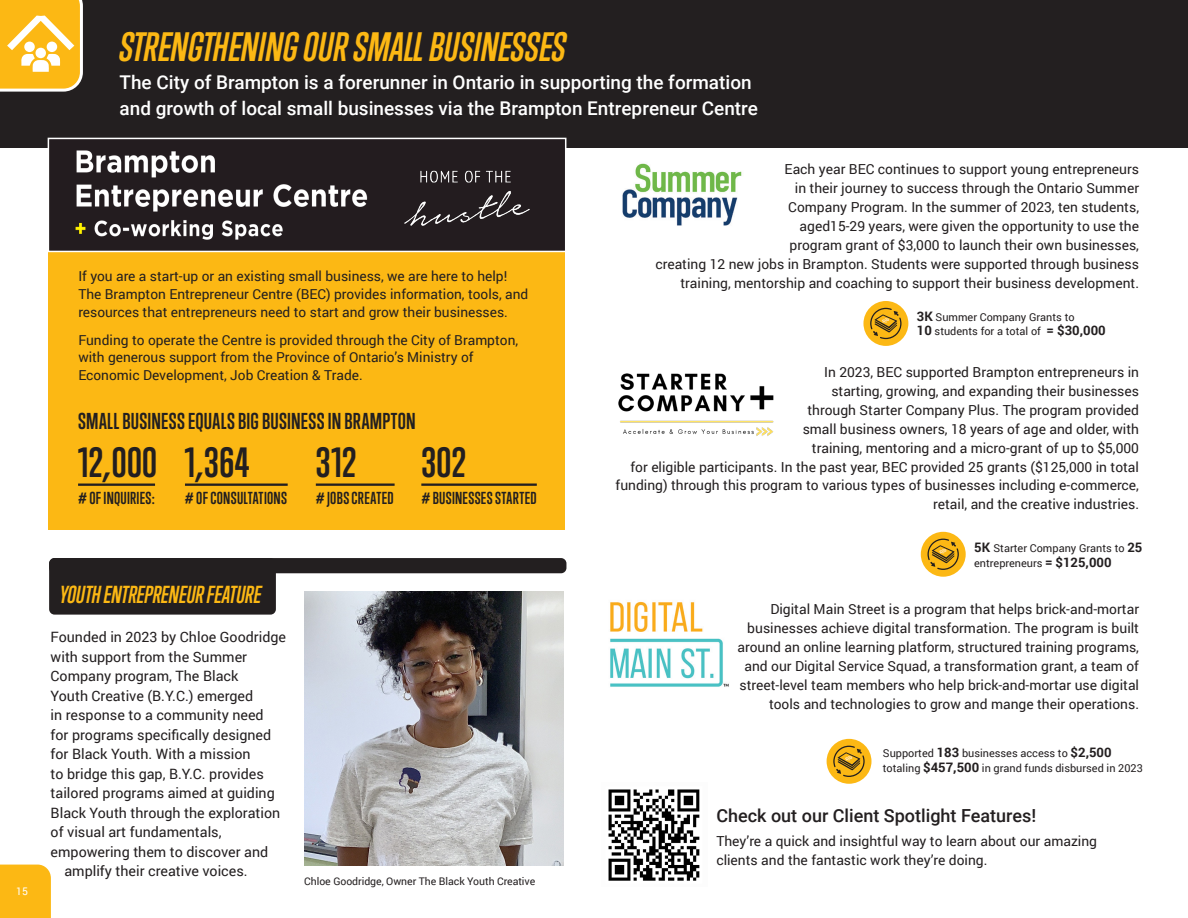
<style>
.page{position:relative;width:1188px;height:918px;background:#fff}
.page>*{position:absolute;margin:0;border:0;box-sizing:border-box;transform-origin:0 0}
.Body{font:700 38.55px "Trump Gothic Pro";letter-spacing:.01em;color:#231f20}
.t1{font:italic 700 37.5px "Trump Gothic Pro";letter-spacing:.005em;color:#fcb814}
.SUB-TRUM{font:italic 700 22.5px "Trump Gothic Pro";color:#fcb814}
.Quote_to_the_right{font:700 21px "Trump Gothic Pro";letter-spacing:.01em;color:#231f20}
.Body-2{font:500 18.9px/26px "Roboto";color:#fff}
.Body-3{font:500 18px "Roboto";color:#231f20}
.Body-4{font:700 15.9px "Trump Gothic Pro";letter-spacing:.015em;color:#231f20}
.Body-5{font:14.25px "Roboto";color:#231f20}
.Body-6{font:13.8px/18.9px "Roboto";color:#231f20;text-align:right}
.Body-7{font:13.65px/17.9px "Roboto";color:#231f20}
.Body-8{font:10.95px/14.5px "Roboto";color:#231f20}
.t2{font:10.5px "Roboto";letter-spacing:-.005em;color:#231f20}
.t3{font:10.5px "Roboto";color:#fff}
.s1{font-weight:700;font-size:13.05px}
</style>
<div class="page">
<div style="left:49px;top:558px;width:227px;height:57px;background:#231f20;border-radius:5px"></div>
<div style="left:0;top:0;width:1188px;height:147px;background:#231f20"></div>
<div style="left:863px;top:301px;width:45px;height:45px;background:#fcb814;border-radius:50%"></div>
<svg style="left:870px;top:308px;width:32px;height:31px"></svg>
<img style="left:304px;top:591px;width:260px;height:274px">
<div style="left:49px;top:558px;width:517px;height:15px;background:#231f20;border-radius:5px"></div>
<div style="left:0;top:865px;width:51px;height:53px;background:#fcb814"></div>
<svg style="left:0;top:0;width:83px;height:92px;background:#f8c343"></svg>
<div style="left:24px;top:42px;width:11px;height:10px;background:#fff;border-radius:50%"></div>
<div style="left:47px;top:42px;width:10px;height:10px;background:#fff;border-radius:50%"></div>
<div style="left:36px;top:48px;width:10px;height:10px;background:#fff;border-radius:50%"></div>
<img style="left:610px;top:601px;width:119px;height:86px">
<img style="left:618px;top:373px;width:156px;height:63px">
<img style="left:622px;top:163px;width:120px;height:63px">
<div style="left:921px;top:532px;width:45px;height:45px;background:#fcb814;border-radius:50%"></div>
<svg style="left:928px;top:539px;width:31px;height:31px"></svg>
<div style="left:827px;top:739px;width:45px;height:45px;background:#fcb814;border-radius:50%"></div>
<svg style="left:833px;top:746px;width:32px;height:31px"></svg>
<div style="left:49px;top:241px;width:516px;height:289px;background:#fcb814"></div>
<div style="left:48px;top:138px;width:518px;height:113px;background:#231c1f"></div>
<img style="left:75px;top:150px;width:293px;height:90px">
<div style="left:48px;top:138px;width:518px;height:114px;border:2px solid #fff"></div>
<img style="left:404px;top:170px;width:126px;height:56px">
<hr style="left:78px;top:484px;width:77px;height:2px;background:#231f20">
<hr style="left:185px;top:484px;width:103px;height:2px;background:#231f20">
<hr style="left:316px;top:484px;width:79px;height:2px;background:#231f20">
<hr style="left:421px;top:484px;width:116px;height:2px;background:#231f20">
<img style="left:608px;top:789px;width:92px;height:92px">
<p class="t3" style="left:16px;top:884px;width:13px">15</p>
<h2 class="t1" style="left:120px;top:24px;width:448px">STRENGTHENING OUR SMALL BUSINESSES</h2>
<p class="Body-2" style="left:120px;top:68px;width:640px">The City of Brampton is a forerunner in Ontario in supporting the formation and growth of local small businesses via the Brampton Entrepreneur Centre</p>
<p class="Body-7" style="left:78px;top:267px;width:451px">If you are a start-up or an existing small business, we are here to help!<br>The Brampton Entrepreneur Centre (BEC) provides information, tools, and resources that entrepreneurs need to start and grow their businesses.</p>
<p class="Body-7" style="left:78px;top:330px;width:441px">Funding to operate the Centre is provided through the City of Brampton, with generous support from the Province of Ontario’s Ministry of<br>Economic Development, Job Creation &amp; Trade.</p>
<p class="Quote_to_the_right" style="left:78px;top:408px;width:339px">SMALL BUSINESS EQUALS BIG BUSINESS IN BRAMPTON</p>
<p class="Body" style="left:78px;top:439px;width:81px">12,000</p>
<p class="Body-4" style="left:78px;top:489px;width:78px"># OF INQUIRIES:</p>
<p class="Body" style="left:185px;top:439px;width:66px">1,364</p>
<p class="Body-4" style="left:185px;top:489px;width:104px"># OF CONSULTATIONS</p>
<p class="Body" style="left:316px;top:439px;width:42px">312</p>
<p class="Body-4" style="left:316px;top:489px;width:79px"># JOBS CREATED</p>
<p class="Body" style="left:421px;top:439px;width:46px">302</p>
<p class="Body-4" style="left:421px;top:489px;width:117px"># BUSINESSES STARTED</p>
<p class="SUB-TRUM" style="left:60px;top:581px;width:203px">YOUTH ENTREPRENEUR FEATURE</p>
<p class="Body-5" style="left:51px;top:627px;width:237px">Founded in 2023 by Chloe Goodridge</p>
<p class="Body-5" style="left:51px;top:646px;width:198px">with support from the Summer</p>
<p class="Body-5" style="left:51px;top:666px;width:189px">Company program, The Black</p>
<p class="Body-5" style="left:51px;top:685px;width:204px">Youth Creative (B.Y.C.) emerged</p>
<p class="Body-5" style="left:51px;top:705px;width:215px">in response to a community need</p>
<p class="Body-5" style="left:51px;top:724px;width:222px">for programs specifically designed</p>
<p class="Body-5" style="left:51px;top:744px;width:202px">for Black Youth. With a mission</p>
<p class="Body-5" style="left:51px;top:763px;width:215px">to bridge this gap, B.Y.C. provides</p>
<p class="Body-5" style="left:51px;top:783px;width:226px">tailored programs aimed at guiding</p>
<p class="Body-5" style="left:51px;top:802px;width:231px">Black Youth through the exploration</p>
<p class="Body-5" style="left:51px;top:822px;width:172px">of visual art fundamentals,</p>
<p class="Body-5" style="left:51px;top:841px;width:219px">empowering them to discover and</p>
<p class="Body-5" style="left:64px;top:861px;width:185px">amplify their creative voices.</p>
<p class="t2" style="left:304px;top:874px;width:233px">Chloe Goodridge, Owner The Black Youth Creative</p>
<p class="Body-6" style="left:655px;top:159px;width:485px">Each year BEC continues to support young entrepreneurs<br>in their journey to success through the Ontario Summer<br>Company Program. In the summer of 2023, ten students,<br>aged15-29 years, were given the opportunity to use the<br>program grant of $3,000 to launch their own businesses,<br>creating 12 new jobs in Brampton. Students were supported through business training, mentorship and coaching to support their business development.</p>
<p class="Body-8" style="left:917px;top:309px;width:190px"><span class="s1">3K</span> Summer Company Grants to<br><span class="s1">10</span> students for a total of <span class="s1">= $30,000</span></p>
<p class="Body-6" style="left:616px;top:362px;width:525px">In 2023, BEC supported Brampton entrepreneurs in<br>starting, growing, and expanding their businesses<br>through Starter Company Plus. The program provided<br>small business owners, 18 years of age and older, with<br>training, mentoring and a micro-grant of up to $5,000<br>for eligible participants. In the past year, BEC provided 25 grants ($125,000 in total funding) through this program to various types of businesses including e-commerce, retail, and the creative industries.</p>
<p class="Body-8" style="left:974px;top:539px;width:170px;line-height:15.8px"><span class="s1">5K</span> Starter Company Grants to <span class="s1">25 </span>entrepreneurs <span class="s1">= $125,000</span></p>
<p class="Body-6" style="left:737px;top:599px;width:403px">Digital Main Street is a program that helps brick-and-mortar businesses achieve digital transformation. The program is built around an online learning platform, structured training programs, and our Digital Service Squad, a transformation grant, a team of street-level team members who help brick-and-mortar use digital tools and technologies to grow and mange their operations.</p>
<p class="Body-8" style="left:883px;top:746px;width:261px">Supported <span class="s1">183</span> businesses access to <span class="s1">$2,500 </span>totaling <span class="s1">$457,500</span> in grand funds disbursed in 2023</p>
<p class="Body-3" style="left:716px;top:803px;width:322px">Check out our Client Spotlight Features!</p>
<p class="Body-6" style="left:716px;top:831px;width:382px;text-align:left">They’re a quick and insightful way to learn about our amazing clients and the fantastic work they’re doing.</p>
</div>
